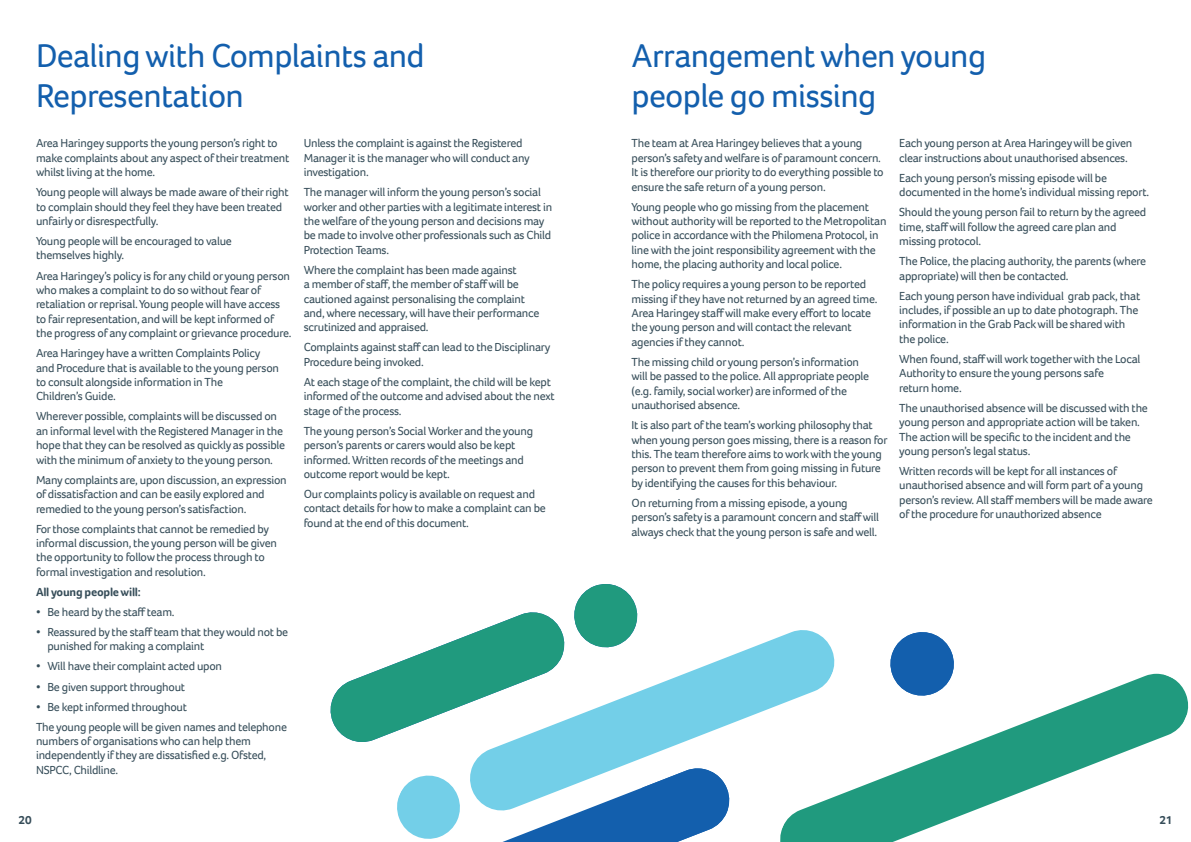
<style>
.page{position:relative;width:1191px;height:842px;background:#fff}
.page>*{position:absolute;margin:0;border:0;box-sizing:border-box;transform-origin:0 0}
.t1{font:34px/40.8px "Foco";letter-spacing:-.02em;color:#135fad}
.t2{font:12px/14.4px "Foco";letter-spacing:-.02em;color:#364d59}
.t3{font:700 12px "Foco";letter-spacing:-.02em;color:#364d59}
</style>
<div class="page">
<svg style="left:397px;top:630px;width:438px;height:209px;fill:#73cfe8"></svg>
<svg style="left:890px;top:632px;width:64px;height:42px"></svg>
<svg style="left:330px;top:584px;width:308px;height:162px"></svg>
<svg style="left:779px;top:674px;width:409px;height:168px"></svg>
<svg style="left:457px;top:764px;width:273px;height:78px"></svg>
<h1 class="t1" style="left:36px;top:34px;width:390px">Dealing with Complaints and<br>Representation</h1>
<h1 class="t1" style="left:631px;top:34px;width:356px">Arrangement when young people go missing</h1>
<p class="t2" style="left:36px;top:136px;width:255px">Area Haringey supports the young person’s right to make complaints about any aspect of their treatment whilst living at the home.</p>
<p class="t2" style="left:36px;top:185px;width:254px">Young people will always be made aware of their right to complain should they feel they have been treated unfairly or disrespectfully.</p>
<p class="t2" style="left:36px;top:234px;width:197px">Young people will be encouraged to value themselves highly.</p>
<p class="t2" style="left:36px;top:268px;width:257px">Area Haringey’s policy is for any child or young person who makes a complaint to do so without fear of retaliation or reprisal. Young people will have access to fair representation, and will be kept informed of the progress of any complaint or grievance procedure.</p>
<p class="t2" style="left:36px;top:346px;width:244px">Area Haringey have a written Complaints Policy and Procedure that is available to the young person to consult alongside information in The<br>Children’s Guide.</p>
<p class="t2" style="left:36px;top:409px;width:250px">Wherever possible, complaints will be discussed on an informal level with the Registered Manager in the hope that they can be resolved as quickly as possible with the minimum of anxiety to the young person.</p>
<p class="t2" style="left:36px;top:472px;width:252px">Many complaints are, upon discussion, an expression of dissatisfaction and can be easily explored and remedied to the young person’s satisfaction.</p>
<p class="t2" style="left:36px;top:521px;width:243px">For those complaints that cannot be remedied by informal discussion, the young person will be given the opportunity to follow the process through to formal investigation and resolution.</p>
<p class="t3" style="left:36px;top:584px;width:106px">All young people will:</p>
<p class="t2" style="left:36px;top:604px;width:140px">• Be heard by the staff team.</p>
<p class="t2" style="left:47px;top:625px;width:242px;text-indent:-11px">• Reassured by the staff team that they would not be punished for making a complaint</p>
<p class="t2" style="left:36px;top:659px;width:188px">• Will have their complaint acted upon</p>
<p class="t2" style="left:36px;top:679px;width:151px">• Be given support throughout</p>
<p class="t2" style="left:36px;top:696px;width:252px;line-height:20.1px">• Be kept informed throughout<br>The young people will be given names and telephone</p>
<p class="t2" style="left:36px;top:734px;width:232px">numbers of organisations who can help them independently if they are dissatisfied e.g. Ofsted,<br>NSPCC, Childline.</p>
<p class="t2" style="left:304px;top:136px;width:227px">Unless the complaint is against the Registered<br>Manager it is the manager who will conduct any investigation.</p>
<p class="t2" style="left:304px;top:185px;width:250px">The manager will inform the young person’s social worker and other parties with a legitimate interest in the welfare of the young person and decisions may be made to involve other professionals such as Child Protection Teams.</p>
<p class="t2" style="left:304px;top:262px;width:237px">Where the complaint has been made against<br>a member of staff, the member of staff will be cautioned against personalising the complaint and, where necessary, will have their performance scrutinized and appraised.</p>
<p class="t2" style="left:304px;top:340px;width:248px">Complaints against staff can lead to the Disciplinary<br>Procedure being invoked.</p>
<p class="t2" style="left:304px;top:374px;width:252px">At each stage of the complaint, the child will be kept informed of the outcome and advised about the next stage of the process.</p>
<p class="t2" style="left:304px;top:423px;width:231px">The young person’s Social Worker and the young person’s parents or carers would also be kept informed. Written records of the meetings and outcome report would be kept.</p>
<p class="t2" style="left:304px;top:487px;width:243px">Our complaints policy is available on request and contact details for how to make a complaint can be found at the end of this document.</p>
<p class="t2" style="left:631px;top:136px;width:254px">The team at Area Haringey believes that a young person’s safety and welfare is of paramount concern.<br>It is therefore our priority to do everything possible to ensure the safe return of a young person.</p>
<p class="t2" style="left:631px;top:199px;width:256px">Young people who go missing from the placement without authority will be reported to the Metropolitan police in accordance with the Philomena Protocol, in line with the joint responsibility agreement with the home, the placing authority and local police.</p>
<p class="t2" style="left:631px;top:277px;width:247px">The policy requires a young person to be reported missing if they have not returned by an agreed time.<br>Area Haringey staff will make every effort to locate the young person and will contact the relevant agencies if they cannot.</p>
<p class="t2" style="left:631px;top:355px;width:239px">The missing child or young person’s information will be passed to the police. All appropriate people (e.g. family, social worker) are informed of the unauthorised absence.</p>
<p class="t2" style="left:631px;top:418px;width:258px">It is also part of the team’s working philosophy that when young person goes missing, there is a reason for this. The team therefore aims to work with the young person to prevent them from going missing in future by identifying the causes for this behaviour.</p>
<p class="t2" style="left:631px;top:495px;width:249px">On returning from a missing episode, a young person’s safety is a paramount concern and staff will always check that the young person is safe and well.</p>
<p class="t2" style="left:899px;top:136px;width:234px">Each young person at Area Haringey will be given clear instructions about unauthorised absences.</p>
<p class="t2" style="left:899px;top:170px;width:251px">Each young person’s missing episode will be documented in the home’s individual missing report.</p>
<p class="t2" style="left:899px;top:205px;width:248px">Should the young person fail to return by the agreed time, staff will follow the agreed care plan and missing protocol.</p>
<p class="t2" style="left:899px;top:254px;width:248px">The Police, the placing authority, the parents (where appropriate) will then be contacted.</p>
<p class="t2" style="left:899px;top:288px;width:242px">Each young person have individual grab pack, that includes, if possible an up to date photograph. The information in the Grab Pack will be shared with the police.</p>
<p class="t2" style="left:899px;top:351px;width:243px">When found, staff will work together with the Local<br>Authority to ensure the young persons safe<br>return home.</p>
<p class="t2" style="left:899px;top:400px;width:250px">The unauthorised absence will be discussed with the young person and appropriate action will be taken.<br>The action will be specific to the incident and the young person’s legal status.</p>
<p class="t2" style="left:899px;top:464px;width:255px">Written records will be kept for all instances of unauthorised absence and will form part of a young person’s review. All staff members will be made aware of the procedure for unauthorized absence</p>
<p class="t3" style="left:18px;top:811px;width:15px">20</p>
<p class="t3" style="left:1159px;top:811px;width:15px">21</p>
</div>
